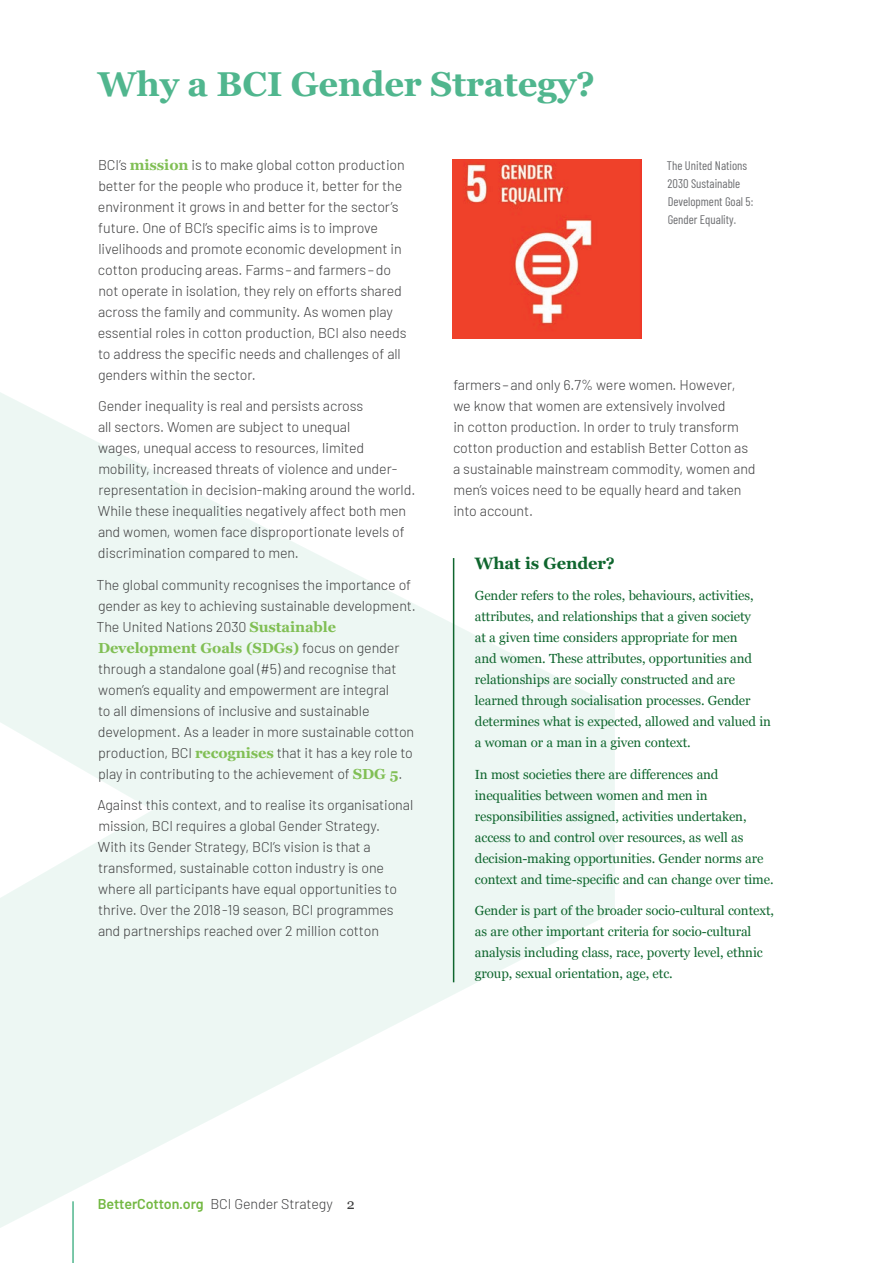
<style>
.page{position:relative;width:893px;height:1263px;background:#fff}
.page>*{position:absolute;margin:0;border:0;box-sizing:border-box;transform-origin:0 0}
._1__Sub_1{font:700 34.5px "Georgia";letter-spacing:-.005em;color:#50b68e}
._7__Sub_2_Box_copy{font:700 16.5px "Georgia";letter-spacing:-.01em;color:#0f662e}
._0__Body{font:700 14.55px "Georgia";letter-spacing:-.01em;color:#81bf55}
._0__Body-2{font:300 14.25px/21px "Barlow";letter-spacing:-.005em;color:#3e3e3f}
._7__Box_copy{font:13.2px/21px "Georgia";letter-spacing:-.005em;color:#0f662e}
.t1{font:12.45px/18px "Barlow Condensed";color:#6c6d70}
.s1{font-family:"Georgia";font-weight:700;font-size:14.55px;color:#81bf55}
.s2{font-family:"Barlow";font-weight:300;font-size:14.25px;color:#3e3e3f}
.s3{font-weight:600;color:#73b842}
.s4{font-family:"Georgia";font-weight:400}
</style>
<div class="page">
<svg style="left:0;top:392px;width:615px;height:836px;fill:#edf7f3"></svg>
<hr style="left:72px;top:1201px;width:2px;height:62px;background:#50b68e">
<img style="left:453px;top:159px;width:188px;height:179px">
<hr style="left:453px;top:558px;width:1px;height:424px;background:#0f662e">
<p class="_1__Sub_1" style="left:98px;top:62px;width:499px">Why a BCI Gender Strategy?</p>
<p class="_0__Body-2" style="left:98px;top:153px;width:310px">BCI’s <span class="s1">mission</span> is to make global cotton production better for the people who produce it, better for the environment it grows in and better for the sector’s future. One of BCI’s specific aims is to improve livelihoods and promote economic development in cotton producing areas. Farms–and farmers–do not operate in isolation, they rely on efforts shared across the family and community. As women play essential roles in cotton production, BCI also needs to address the specific needs and challenges of all genders within the sector.</p>
<p class="_0__Body-2" style="left:98px;top:394px;width:319px">Gender inequality is real and persists across<br>all sectors. Women are subject to unequal<br>wages, unequal access to resources, limited mobility, increased threats of violence and under&shy;representation in decision-making around the world.<br>While these inequalities negatively affect both men and women, women face disproportionate levels of discrimination compared to men.</p>
<p class="_0__Body-2" style="left:97px;top:573px;width:321px">The global community recognises the importance of gender as key to achieving sustainable development.<br>The United Nations 2030 <span class="s1">Sustainable</span></p>
<p class="_0__Body" style="left:98px;top:638px;width:303px">Development Goals (SDGs) <span class="s2">focus on gender</span></p>
<p class="_0__Body-2" style="left:98px;top:657px;width:318px">through a standalone goal (#5) and recognise that women’s equality and empowerment are integral<br>to all dimensions of inclusive and sustainable development. As a leader in more sustainable cotton production, BCI <span class="s1">recognises</span> that it has a key role to play in contributing to the achievement of <span class="s1">SDG 5</span>.</p>
<p class="_0__Body-2" style="left:97px;top:793px;width:317px">Against this context, and to realise its organisational mission, BCI requires a global Gender Strategy.<br>With its Gender Strategy, BCI’s vision is that a transformed, sustainable cotton industry is one where all participants have equal opportunities to thrive. Over the 2018-19 season, BCI programmes and partnerships reached over 2 million cotton</p>
<p class="t1" style="left:667px;top:155px;width:88px">The United Nations<br>2030 Sustainable<br>Development Goal 5:<br>Gender Equality.</p>
<p class="_0__Body-2" style="left:453px;top:373px;width:304px">farmers–and only 6.7% were women. However, we know that women are extensively involved<br>in cotton production. In order to truly transform cotton production and establish Better Cotton as a sustainable mainstream commodity, women and men’s voices need to be equally heard and taken into account.</p>
<p class="_7__Sub_2_Box_copy" style="left:475px;top:552px;width:142px">What is Gender?</p>
<p class="_7__Box_copy" style="left:475px;top:584px;width:298px">Gender refers to the roles, behaviours, activities, attributes, and relationships that a given society<br>at a given time considers appropriate for men<br>and women. These attributes, opportunities and relationships are socially constructed and are learned through socialisation processes. Gender determines what is expected, allowed and valued in a woman or a man in a given context.</p>
<p class="_7__Box_copy" style="left:475px;top:763px;width:300px">In most societies there are differences and inequalities between women and men in responsibilities assigned, activities undertaken, access to and control over resources, as well as decision-making opportunities. Gender norms are context and time-specific and can change over time.</p>
<p class="_7__Box_copy" style="left:475px;top:899px;width:301px">Gender is part of the broader socio-cultural context, as are other important criteria for socio-cultural analysis including class, race, poverty level, ethnic group, sexual orientation, age, etc.</p>
<p class="_0__Body-2" style="left:98px;top:1192px;width:258px"><span class="s3">BetterCotton.org</span> BCI Gender Strategy <span class="s4">2</span></p>
</div>
